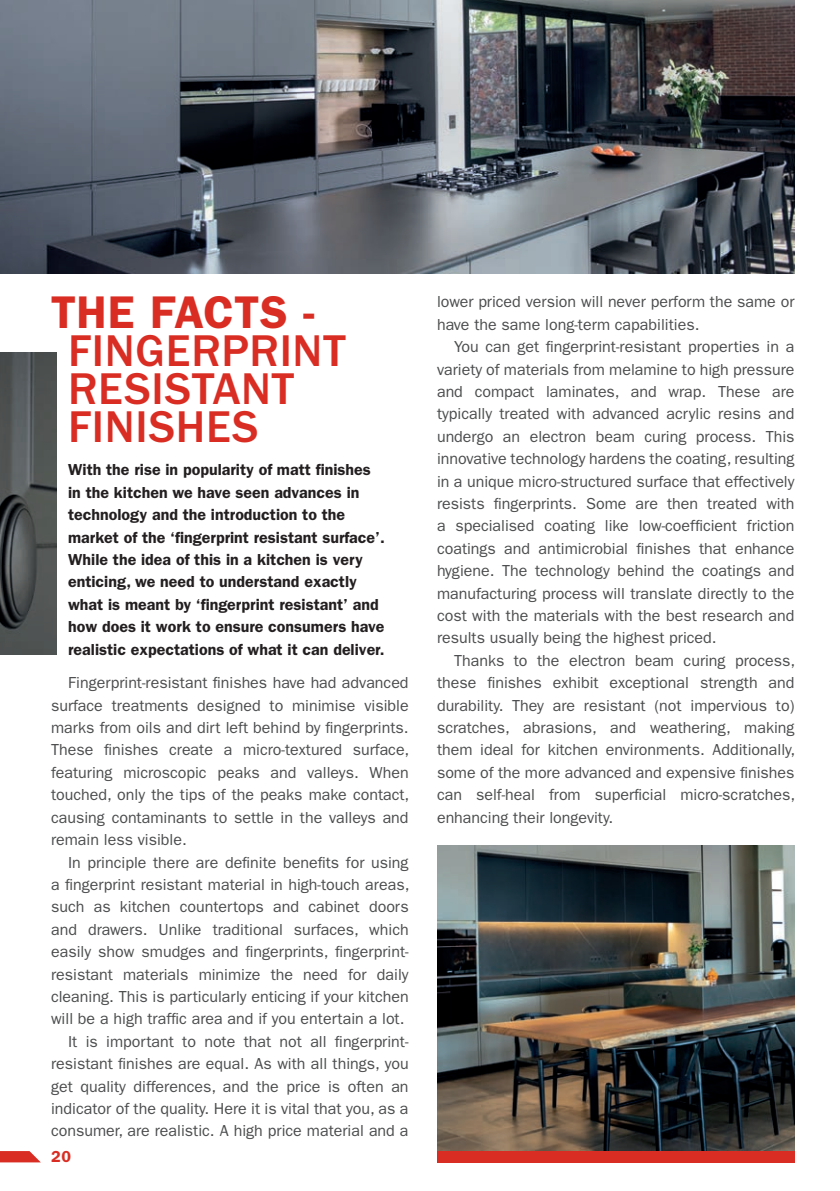
<style>
.page{position:relative;width:840px;height:1191px;background:#fff}
.page>*{position:absolute;margin:0;border:0;box-sizing:border-box;transform-origin:0 0}
.t1{font:500 46px/38px "ITC Franklin Gothic Std";letter-spacing:.015em;color:#d92d23}
.t2{font:600 46px "ITC Franklin Gothic Std";letter-spacing:.015em;color:#d92d23}
.t3{font:16px/22.4px "ITC Franklin Gothic Std";color:#4b4c4d;text-align:justify}
.t4{font:600 16px/22.4px "ITC Franklin Gothic Std";color:#231f20}
.t5{font:600 16px "ITC Franklin Gothic Std";color:#d92d23}
</style>
<div class="page">
<svg style="left:0;top:1151px;width:41px;height:11px"></svg>
<img style="left:0;top:0;width:794px;height:274px">
<img style="left:437px;top:845px;width:357px;height:306px">
<img style="left:0;top:352px;width:57px;height:302px">
<div style="left:437px;top:1151px;width:357px;height:11px;background:#d92d23"></div>
<h1 class="t2" style="left:51px;top:285px;width:265px">THE FACTS -</h1>
<h1 class="t1" style="left:68px;top:332px;width:279px">FINGERPRINT<br>RESISTANT<br>FINISHES</h1>
<p class="t4" style="left:68px;top:459px;width:318px">With the rise in popularity of matt finishes in the kitchen we have seen advances in technology and the introduction to the market of the ‘fingerprint resistant surface’.<br>While the idea of this in a kitchen is very enticing, we need to understand exactly what is meant by ‘fingerprint resistant’ and how does it work to ensure consumers have realistic expectations of what it can deliver.</p>
<p class="t3" style="left:51px;top:671px;width:359px;text-indent:17px">Fingerprint-resistant finishes have had advanced surface treatments designed to minimise visible marks from oils and dirt left behind by fingerprints.<br>These finishes create a micro-textured surface, featuring microscopic peaks and valleys. When touched, only the tips of the peaks make contact, causing contaminants to settle in the valleys and remain less visible.</p>
<p class="t3" style="left:68px;top:851px;width:342px">In principle there are definite benefits for using</p>
<p class="t3" style="left:51px;top:873px;width:360px">a fingerprint resistant material in high-touch areas,</p>
<p class="t3" style="left:51px;top:895px;width:359px">such as kitchen countertops and cabinet doors</p>
<p class="t3" style="left:51px;top:918px;width:359px">and drawers. Unlike traditional surfaces, which</p>
<p class="t3" style="left:51px;top:940px;width:359px">easily show smudges and fingerprints, fingerprint-</p>
<p class="t3" style="left:51px;top:963px;width:359px">resistant materials minimize the need for daily</p>
<p class="t3" style="left:51px;top:985px;width:359px">cleaning. This is particularly enticing if your kitchen</p>
<p class="t3" style="left:51px;top:1007px;width:355px">will be a high traffic area and if you entertain a lot.</p>
<p class="t3" style="left:68px;top:1030px;width:342px">It is important to note that not all fingerprint-</p>
<p class="t3" style="left:51px;top:1052px;width:359px">resistant finishes are equal. As with all things, you</p>
<p class="t3" style="left:51px;top:1075px;width:359px">get quality differences, and the price is often an</p>
<p class="t3" style="left:51px;top:1097px;width:359px">indicator of the quality. Here it is vital that you, as a</p>
<p class="t3" style="left:51px;top:1119px;width:359px">consumer, are realistic. A high price material and a</p>
<p class="t5" style="left:51px;top:1147px;width:21px">20</p>
<p class="t3" style="left:437px;top:291px;width:359px">lower priced version will never perform the same or have the same long-term capabilities.</p>
<p class="t3" style="left:437px;top:335px;width:359px;text-indent:17px">You can get fingerprint-resistant properties in a variety of materials from melamine to high pressure and compact laminates, and wrap. These are typically treated with advanced acrylic resins and undergo an electron beam curing process. This innovative technology hardens the coating, resulting in a unique micro-structured surface that effectively resists fingerprints. Some are then treated with a specialised coating like low-coefficient friction coatings and antimicrobial finishes that enhance hygiene. The technology behind the coatings and manufacturing process will translate directly to the cost with the materials with the best research and results usually being the highest priced.</p>
<p class="t3" style="left:437px;top:649px;width:359px;text-indent:17px">Thanks to the electron beam curing process, these finishes exhibit exceptional strength and durability. They are resistant (not impervious to) scratches, abrasions, and weathering, making them ideal for kitchen environments. Additionally, some of the more advanced and expensive finishes can self-heal from superficial micro-scratches, enhancing their longevity.</p>
</div>
